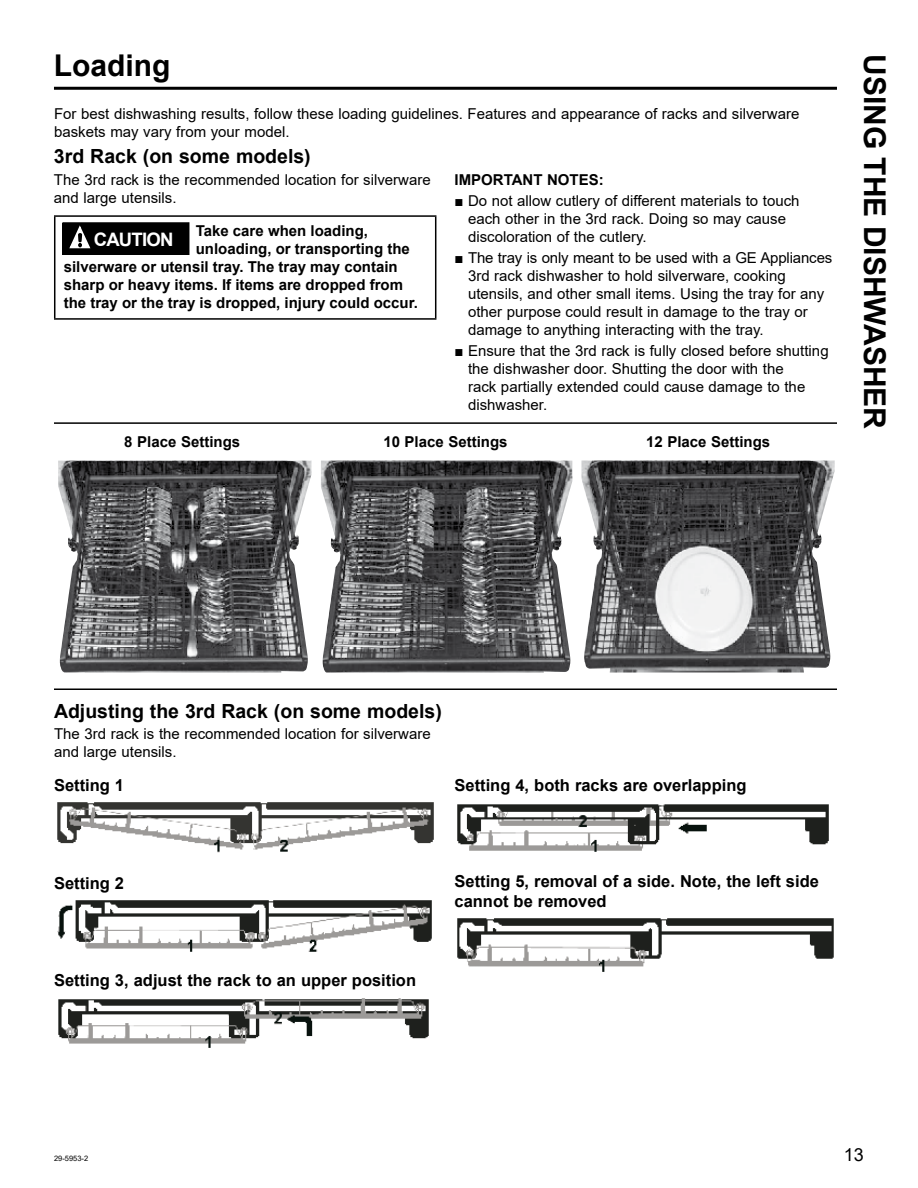
<style>
.page{position:relative;width:918px;height:1188px;background:#fff}
.page>*{position:absolute;margin:0;border:0;box-sizing:border-box;transform-origin:0 0}
.t1{font:700 30px "Arial";color:#000}
.t2{font:700 19.5px "Arial";color:#000}
.t3{font:700 18.6px "Arial";letter-spacing:-.045em;color:#fff}
.t4{font:18px "Arial";color:#000}
.t5{font:700 16.5px/19.8px "Arial";color:#000}
.t6{font:15px/18px "Arial";color:#000}
.t7{font:700 15px "Arial";color:#000}
.t8{font:7.5px "Arial";color:#000}
</style>
<div class="page">
<hr style="left:54px;top:87px;width:783px;height:3px;background:#000">
<hr style="left:54px;top:215px;width:382px;height:2px;background:#000">
<hr style="left:54px;top:217px;width:1px;height:101px;background:#000">
<hr style="left:435px;top:217px;width:1px;height:101px;background:#000">
<hr style="left:54px;top:318px;width:382px;height:2px;background:#000">
<div style="left:63px;top:223px;width:126px;height:32px;background:#000"></div>
<div style="left:63px;top:222px;width:126px;height:33px;border:1px solid #000"></div>
<svg style="left:69px;top:225px;width:22px;height:24px"></svg>
<hr style="left:54px;top:422px;width:783px;height:2px;background:#000">
<img style="left:58px;top:461px;width:254px;height:211px">
<img style="left:581px;top:461px;width:254px;height:212px">
<img style="left:321px;top:461px;width:251px;height:212px">
<hr style="left:54px;top:688px;width:783px;height:2px;background:#000">
<img style="left:57px;top:802px;width:377px;height:51px">
<img style="left:57px;top:900px;width:375px;height:52px">
<img style="left:58px;top:998px;width:371px;height:50px">
<img style="left:457px;top:804px;width:372px;height:48px">
<img style="left:457px;top:918px;width:377px;height:54px">
<h1 class="t1" style="left:54px;top:44px;width:118px">Loading</h1>
<p class="t6" style="left:54px;top:105px;width:747px">For best dishwashing results, follow these loading guidelines. Features and appearance of racks and silverware baskets may vary from your model.</p>
<h2 class="t2" style="left:54px;top:143px;width:258px">3rd Rack (on some models)</h2>
<p class="t6" style="left:54px;top:170px;width:378px">The 3rd rack is the recommended location for silverware and large utensils.</p>
<p class="t7" style="left:196px;top:220px;width:174px">Take care when loading,</p>
<p class="t7" style="left:196px;top:238px;width:216px">unloading, or transporting the</p>
<p class="t7" style="left:64px;top:256px;width:336px">silverware or utensil tray. The tray may contain</p>
<p class="t7" style="left:64px;top:274px;width:341px">sharp or heavy items. If items are dropped from</p>
<p class="t7" style="left:64px;top:292px;width:356px">the tray or the tray is dropped, injury could occur.</p>
<p class="t3" style="left:94px;top:226px;width:81px">CAUTION</p>
<p class="t7" style="left:454px;top:169px;width:151px">IMPORTANT NOTES:</p>
<p class="t6" style="left:468px;top:191px;width:333px;text-indent:-14px">■ Do not allow cutlery of different materials to touch each other in the 3rd rack. Doing so may cause discoloration of the cutlery.</p>
<p class="t6" style="left:468px;top:249px;width:366px;text-indent:-14px">■ The tray is only meant to be used with a GE Appliances 3rd rack dishwasher to hold silverware, cooking utensils, and other small items. Using the tray for any other purpose could result in damage to the tray or damage to anything interacting with the tray.</p>
<p class="t6" style="left:468px;top:342px;width:362px;text-indent:-14px">■ Ensure that the 3rd rack is fully closed before shutting the dishwasher door. Shutting the door with the<br>rack partially extended could cause damage to the dishwasher.</p>
<p class="t7" style="left:124px;top:431px;width:117px">8 Place Settings</p>
<p class="t7" style="left:383px;top:431px;width:126px">10 Place Settings</p>
<p class="t7" style="left:646px;top:431px;width:126px">12 Place Settings</p>
<h1 class="t1" style="left:896px;top:54px;width:377px;rotate:90deg">USING THE DISHWASHER</h1>
<h2 class="t2" style="left:54px;top:697px;width:389px">Adjusting the 3rd Rack (on some models)</h2>
<p class="t6" style="left:54px;top:725px;width:378px">The 3rd rack is the recommended location for silverware and large utensils.</p>
<p class="t5" style="left:54px;top:775px;width:72px">Setting 1</p>
<p class="t5" style="left:455px;top:775px;width:294px">Setting 4, both racks are overlapping</p>
<p class="t5" style="left:54px;top:874px;width:72px">Setting 2</p>
<p class="t5" style="left:54px;top:971px;width:364px">Setting 3, adjust the rack to an upper position</p>
<p class="t5" style="left:455px;top:871px;width:366px">Setting 5, removal of a side. Note, the left side cannot be removed</p>
<p class="t8" style="left:54px;top:1153px;width:36px">29-5953-2</p>
<p class="t4" style="left:844px;top:1142px;width:22px">13</p>
</div>
